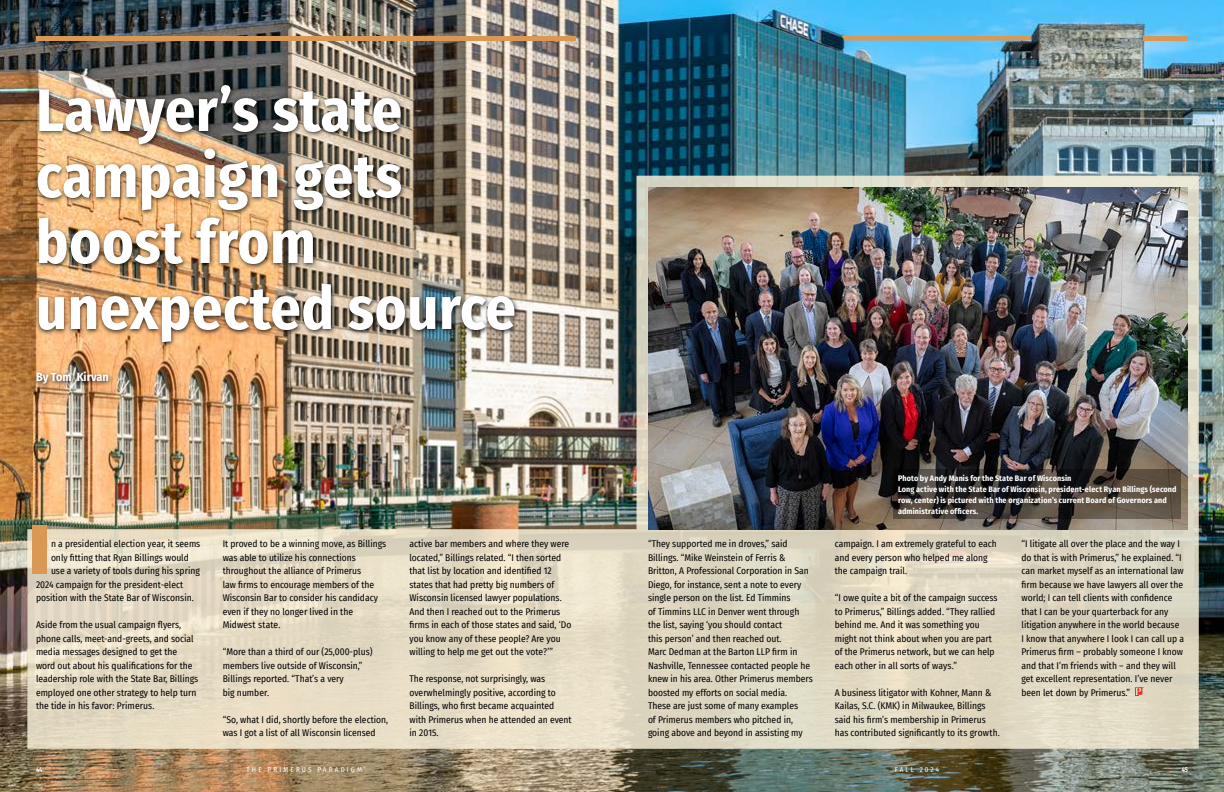
<style>
.page{position:relative;width:1224px;height:792px;background:#fff}
.page>*{position:absolute;margin:0;border:0;box-sizing:border-box;transform-origin:0 0}
.t1{font:900 70px "Fira Sans Condensed";color:#d99854}
.Subheading{font:700 60px/66px "Fira Sans Condensed";letter-spacing:.01em;color:#fff}
.Author_Copy{font:700 12px "Fira Sans Condensed";color:#fff}
.Paradigm_Body_Copy{font:9.5px/13.5px "Fira Sans Condensed";color:#000}
.t2{font:700 8px/11px "Fira Sans Condensed";letter-spacing:.015em;color:#fff}
.t3{font:7px "Fira Sans Condensed";letter-spacing:.31em;color:#fff}
.t4{font:600 extra-condensed 7px "Fira Sans";color:#fff}
.t5{font:7px "Fira Sans Condensed";color:#ee3124}
.s1{font-family:"Fira Sans Condensed";font-weight:400;font-stretch:normal;color:#ee3124}
</style>
<div class="page">
<img style="left:0;top:0;width:1224px;height:792px">
<img style="left:27px;top:176px;width:1172px;height:573px">
<hr style="left:36px;top:36px;width:540px;height:4px;background:#d99854">
<div style="left:34px;top:83px;width:486px;height:307px;background:#000;opacity:.75"></div>
<svg style="left:1135px;top:687px;width:7px;height:9px"></svg>
<hr style="left:1143px;top:36px;width:45px;height:4px;background:#d99854">
<svg style="left:842px;top:36px;width:189px;height:4px"></svg>
<img style="left:648px;top:187px;width:540px;height:342px">
<svg style="left:894px;top:470px;width:287px;height:49px;background:#3d3630"></svg>
<p class="Subheading" style="left:36px;top:73px;width:368px">Lawyer’s state campaign gets</p>
<p class="Subheading" style="left:36px;top:205px;width:481px">boost from unexpected source</p>
<p class="Author_Copy" style="left:36px;top:367px;width:74px">By Tom Kirvan</p>
<p class="t1" style="left:30px;top:488px;width:20px">I</p>
<p class="Paradigm_Body_Copy" style="left:51px;top:537px;width:151px">n a presidential election year, it seems</p>
<p class="Paradigm_Body_Copy" style="left:51px;top:550px;width:139px">only fitting that Ryan Billings would</p>
<p class="Paradigm_Body_Copy" style="left:51px;top:564px;width:150px">use a variety of tools during his spring</p>
<p class="Paradigm_Body_Copy" style="left:36px;top:577px;width:149px">2024 campaign for the president-elect</p>
<p class="Paradigm_Body_Copy" style="left:36px;top:591px;width:159px">position with the State Bar of Wisconsin.</p>
<p class="Paradigm_Body_Copy" style="left:36px;top:618px;width:164px">Aside from the usual campaign flyers, phone calls, meet-and-greets, and social media messages designed to get the word out about his qualifications for the leadership role with the State Bar, Billings employed one other strategy to help turn the tide in his favor: Primerus.</p>
<p class="Paradigm_Body_Copy" style="left:223px;top:537px;width:165px">It proved to be a winning move, as Billings was able to utilize his connections throughout the alliance of Primerus<br>law firms to encourage members of the Wisconsin Bar to consider his candidacy even if they no longer lived in the Midwest state.</p>
<p class="Paradigm_Body_Copy" style="left:223px;top:645px;width:151px">“More than a third of our (25,000-plus) members live outside of Wisconsin,”<br>Billings reported. “That’s a very<br>big number.</p>
<p class="Paradigm_Body_Copy" style="left:223px;top:712px;width:167px">“So, what I did, shortly before the election, was I got a list of all Wisconsin licensed</p>
<p class="t4" style="left:36px;top:763px;width:19px">44 <span class="s1">|</span></p>
<p class="t3" style="left:247px;top:764px;width:120px">THE PRIMERUS PARADIGM<sup>™</sup></p>
<p class="Paradigm_Body_Copy" style="left:410px;top:537px;width:163px">active bar members and where they were located,” Billings related. “I then sorted that list by location and identified 12 states that had pretty big numbers of Wisconsin licensed lawyer populations.<br>And then I reached out to the Primerus firms in each of those states and said, ‘Do you know any of these people? Are you willing to help me get out the vote?’”</p>
<p class="Paradigm_Body_Copy" style="left:410px;top:672px;width:164px">The response, not surprisingly, was overwhelmingly positive, according to<br>Billings, who first became acquainted with Primerus when he attended an event in 2015.</p>
<p class="t2" style="left:898px;top:472px;width:175px">Photo by Andy Manis for the State Bar of Wisconsin</p>
<p class="t2" style="left:898px;top:483px;width:280px">Long active with the State Bar of Wisconsin, president-elect Ryan Billings (second row, center) is pictured with the organization’s current Board of Governors and administrative officers.</p>
<p class="Paradigm_Body_Copy" style="left:648px;top:537px;width:166px">“They supported me in droves,” said Billings. “Mike Weinstein of Ferris &amp; Britton, A Professional Corporation in San Diego, for instance, sent a note to every single person on the list. Ed Timmins<br>of Timmins LLC in Denver went through the list, saying ‘you should contact<br>this person’ and then reached out.<br>Marc Dedman at the Barton LLP firm in Nashville, Tennessee contacted people he knew in his area. Other Primerus members boosted my efforts on social media.<br>These are just some of many examples<br>of Primerus members who pitched in, going above and beyond in assisting my</p>
<p class="Paradigm_Body_Copy" style="left:835px;top:537px;width:164px">campaign. I am extremely grateful to each and every person who helped me along the campaign trail.</p>
<p class="Paradigm_Body_Copy" style="left:835px;top:591px;width:164px">“I owe quite a bit of the campaign success to Primerus,” Billings added. “They rallied behind me. And it was something you might not think about when you are part of the Primerus network, but we can help each other in all sorts of ways.”</p>
<p class="Paradigm_Body_Copy" style="left:835px;top:685px;width:167px">A business litigator with Kohner, Mann &amp; Kailas, S.C. (KMK) in Milwaukee, Billings said his firm’s membership in Primerus has contributed significantly to its growth.</p>
<p class="Paradigm_Body_Copy" style="left:1022px;top:537px;width:164px">“I litigate all over the place and the way I do that is with Primerus,” he explained. “I can market myself as an international law firm because we have lawyers all over the world; I can tell clients with confidence that I can be your quarterback for any litigation anywhere in the world because I know that anywhere I look I can call up a Primerus firm – probably someone I know and that I’m friends with – and they will get excellent representation. I’ve never been let down by Primerus.”</p>
<p class="t3" style="left:895px;top:764px;width:46px">FALL 2024</p>
<p class="t5" style="left:1167px;top:764px;width:4px">|</p>
<p class="t4" style="left:1182px;top:763px;width:8px">45</p>
</div>
